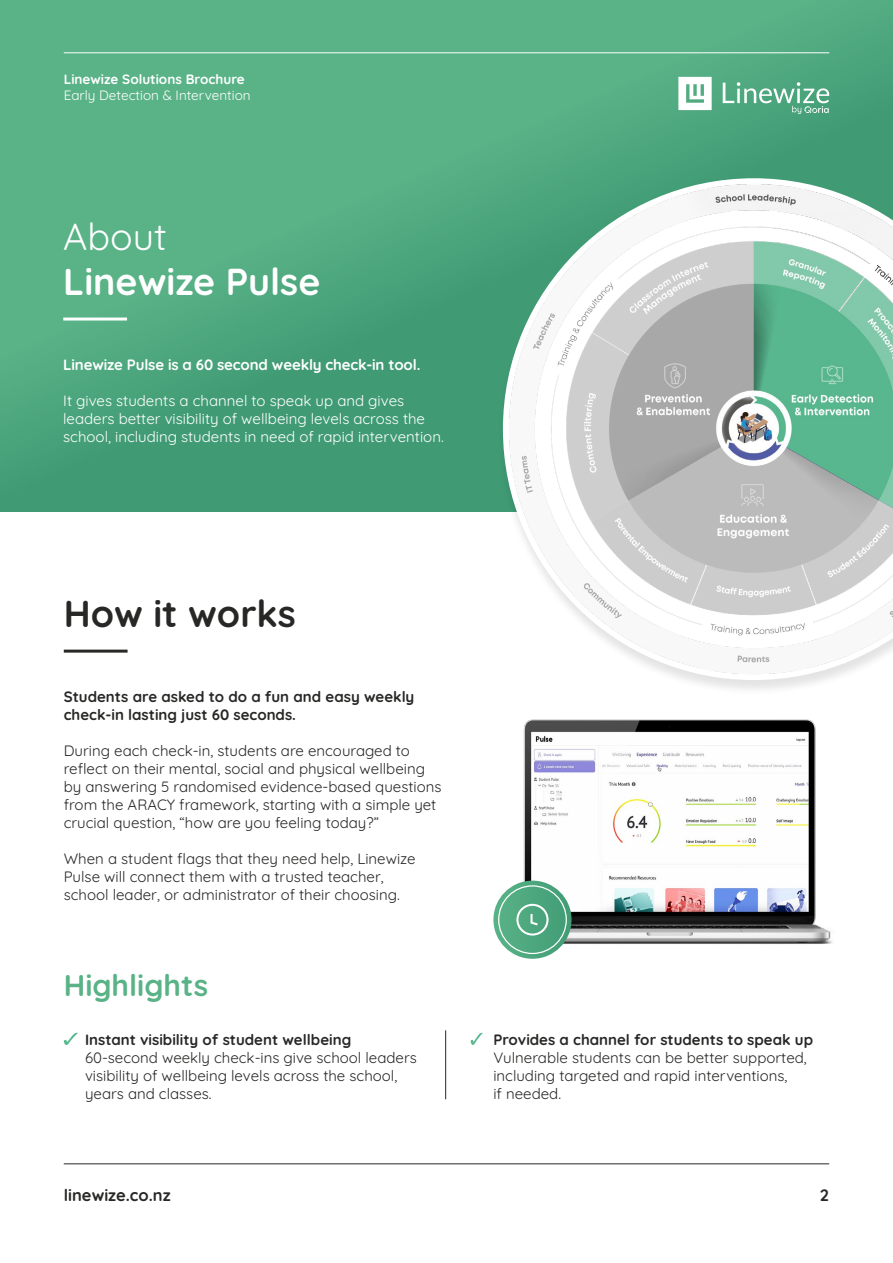
<style>
.page{position:relative;width:893px;height:1263px;background:#fff}
.page>*{position:absolute;margin:0;border:0;box-sizing:border-box;transform-origin:0 0}
.t1{font:700 37.5px "Quicksand";color:#fff}
.t2{font:700 37.5px "Quicksand";color:#272726}
.t3{font:37.5px "Quicksand";color:#fff}
.t4{font:700 30px "Quicksand";color:#5ab387}
.t5{font:700 16.5px "Quicksand";color:#272726}
.t6{font:15px/18px "Quicksand";color:#272726}
.t7{font:15px/18px "Quicksand";color:#fff}
.t8{font:700 15px/18px "Quicksand";color:#272726}
.t9{font:700 15px "Quicksand";letter-spacing:-.01em;color:#fff}
.t10{font:13.5px "Quicksand";color:#fff}
.t11{font:700 13.5px "Quicksand";color:#fff}
</style>
<div class="page">
<hr style="left:64px;top:1163px;width:765px;height:1px;background:#272726">
<svg style="left:0;top:0;width:893px;height:512px;background:#50aa80"></svg>
<svg style="left:678px;top:77px;width:34px;height:33px"></svg>
<svg style="left:723px;top:82px;width:106px;height:32px;background:#6fb796"></svg>
<hr style="left:64px;top:53px;width:765px;height:1px;background:#fff">
<hr style="left:63px;top:317px;width:64px;height:3px;background:#fff">
<img style="left:496px;top:171px;width:397px;height:516px">
<img style="left:493px;top:719px;width:340px;height:240px">
<hr style="left:64px;top:650px;width:64px;height:3px;background:#272726">
<svg style="left:493px;top:881px;width:79px;height:78px;background:#5aad87"></svg>
<div style="left:498px;top:885px;width:69px;height:69px;border:1px solid #fff;border-radius:50%"></div>
<svg style="left:64px;top:1033px;width:14px;height:12px"></svg>
<svg style="left:471px;top:1033px;width:12px;height:12px"></svg>
<hr style="left:445px;top:1030px;width:1px;height:69px;background:#272726">
<div style="left:516px;top:904px;width:33px;height:31px;border:2px solid #fff;border-radius:50%"></div>
<svg style="left:529px;top:912px;width:11px;height:15px"></svg>
<p class="t11" style="left:64px;top:69px;width:183px">Linewize Solutions Brochure</p>
<p class="t10" style="left:64px;top:85px;width:188px">Early Detection &amp; Intervention</p>
<h1 class="t3" style="left:63px;top:208px;width:105px">About</h1>
<h1 class="t1" style="left:63px;top:253px;width:259px">Linewize Pulse</h1>
<p class="t9" style="left:63px;top:353px;width:359px">Linewize Pulse is a 60 second weekly check-in tool.</p>
<p class="t7" style="left:63px;top:390px;width:382px">It gives students a channel to speak up and gives leaders better visibility of wellbeing levels across the school, including students in need of rapid intervention.</p>
<h1 class="t2" style="left:64px;top:584px;width:234px">How it works</h1>
<p class="t8" style="left:64px;top:686px;width:352px">Students are asked to do a fun and easy weekly check-in lasting just 60 seconds.</p>
<p class="t6" style="left:64px;top:740px;width:379px">During each check-in, students are encouraged to reflect on their mental, social and physical wellbeing by answering 5 randomised evidence-based questions from the ARACY framework, starting with a simple yet crucial question, “how are you feeling today?”</p>
<p class="t6" style="left:64px;top:848px;width:353px">When a student flags that they need help, Linewize<br>Pulse will connect them with a trusted teacher, school leader, or administrator of their choosing.</p>
<h2 class="t4" style="left:64px;top:962px;width:146px">Highlights</h2>
<p class="t8" style="left:85px;top:1029px;width:268px">Instant visibility of student wellbeing</p>
<p class="t6" style="left:85px;top:1047px;width:333px">60-second weekly check-ins give school leaders visibility of wellbeing levels across the school, years and classes.</p>
<p class="t8" style="left:493px;top:1029px;width:321px">Provides a channel for students to speak up</p>
<p class="t6" style="left:493px;top:1047px;width:315px">Vulnerable students can be better supported, including targeted and rapid interventions,<br>if needed.</p>
<p class="t5" style="left:64px;top:1183px;width:108px">linewize.co.nz</p>
<p class="t5" style="left:820px;top:1183px;width:11px">2</p>
</div>
